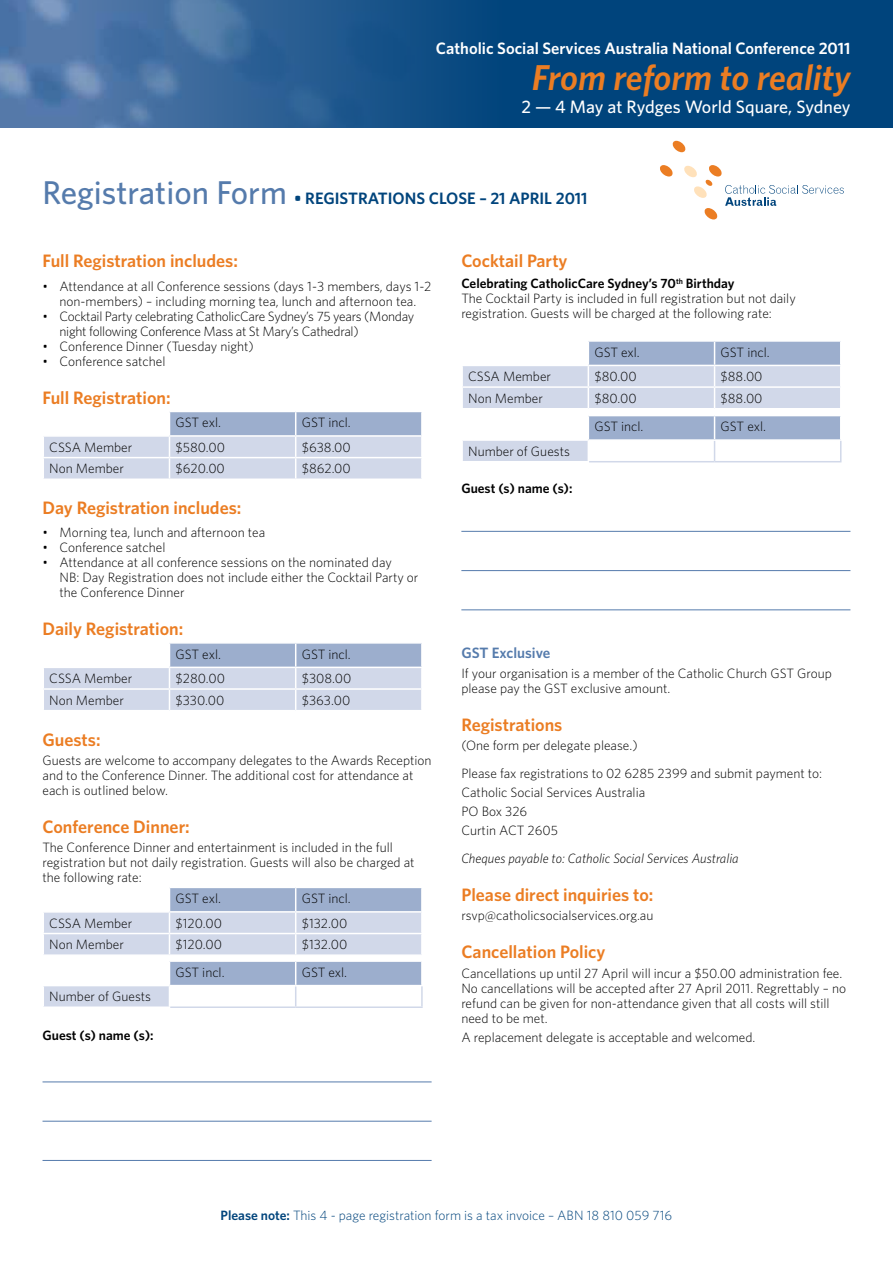
<style>
.page{position:relative;width:893px;height:1263px;background:#fff}
.page>*{position:absolute;margin:0;border:0;box-sizing:border-box;transform-origin:0 0}
.t1{font:italic 600 36px "Whitney";color:#eb7d23}
.t2{font:600 18px "Whitney";color:#eb7d23}
.t3{font:500 18px "Whitney";color:#fff}
.t4{font:600 16.5px "Whitney";color:#fff}
.t5{font:600 16.5px "Whitney";color:#00447c}
.t6{font:600 15px "Whitney";color:#557bac}
.t7{font:300 13.5px/15px "Whitney";color:#000}
.t8{font:300 13.5px/15px "Whitney";letter-spacing:-.02em;color:#000}
.t9{font:300 13.5px "Whitney";color:#00447c}
.t10{font:italic 300 13.5px "Whitney";color:#000}
.t11{font:600 13.5px "Whitney";color:#000}
.s1{font-weight:500;font-size:33px;color:#557bac}
.s2{font-weight:600}
</style>
<div class="page">
<svg style="left:0;top:0;width:893px;height:128px;background:#1e578c"></svg>
<svg style="left:672px;top:141px;width:14px;height:11px"></svg>
<svg style="left:660px;top:165px;width:13px;height:12px"></svg>
<svg style="left:684px;top:165px;width:160px;height:54px"></svg>
<div style="left:521px;top:99px;width:330px;height:18px;background:#00447c"></div>
<svg style="left:44px;top:411px;width:378px;height:67px"></svg>
<hr style="left:421px;top:458px;width:2px;height:20px;background:#fff">
<svg style="left:44px;top:643px;width:378px;height:67px"></svg>
<hr style="left:421px;top:690px;width:2px;height:20px;background:#fff">
<svg style="left:44px;top:887px;width:378px;height:67px"></svg>
<hr style="left:421px;top:934px;width:2px;height:20px;background:#fff">
<svg style="left:463px;top:341px;width:378px;height:67px"></svg>
<div style="left:43px;top:985px;width:126px;height:22px;background:#d1d8e9"></div>
<hr style="left:43px;top:985px;width:126px;height:1px;background:#fff">
<svg style="left:43px;top:986px;width:1px;height:20px"></svg>
<hr style="left:43px;top:1006px;width:127px;height:2px;background:#fff">
<svg style="left:169px;top:961px;width:253px;height:45px"></svg>
<hr style="left:296px;top:985px;width:127px;height:1px;background:#fff">
<hr style="left:170px;top:1006px;width:126px;height:2px;background:#d1d8e9">
<hr style="left:296px;top:1006px;width:127px;height:2px;background:#d1d8e9">
<hr style="left:421px;top:986px;width:2px;height:20px;background:#d1d8e9">
<div style="left:462px;top:440px;width:126px;height:22px;background:#d1d8e9"></div>
<hr style="left:461px;top:439px;width:127px;height:2px;background:#fff">
<hr style="left:461px;top:441px;width:2px;height:20px;background:#fff">
<hr style="left:461px;top:461px;width:128px;height:1px;background:#fff">
<svg style="left:588px;top:416px;width:253px;height:46px"></svg>
<hr style="left:43px;top:1081px;width:389px;height:1px;background:#557bac">
<hr style="left:43px;top:1121px;width:389px;height:1px;background:#557bac">
<hr style="left:43px;top:1160px;width:389px;height:1px;background:#557bac">
<hr style="left:461px;top:531px;width:389px;height:1px;background:#557bac">
<hr style="left:461px;top:570px;width:389px;height:1px;background:#557bac">
<hr style="left:461px;top:609px;width:389px;height:1px;background:#557bac">
<p class="t4" style="left:436px;top:39px;width:416px">Catholic Social Services Australia National Conference 2011</p>
<h1 class="t1" style="left:532px;top:56px;width:320px">From reform to reality</h1>
<h2 class="t3" style="left:521px;top:96px;width:331px">2 — 4 May at Rydges World Square, Sydney</h2>
<p class="t5" style="left:43px;top:188px;width:546px"><span class="s1">Registration Form</span> • REGISTRATIONS CLOSE – 21 APRIL 2011</p>
<h2 class="t2" style="left:43px;top:250px;width:197px">Full Registration includes:</h2>
<p class="t7" style="left:43px;top:278px;width:390px;text-align:center">• Attendance at all Conference sessions (days 1-3 members, days 1-2 non-members) – including morning tea, lunch and afternoon tea.</p>
<p class="t8" style="left:60px;top:308px;width:356px;text-indent:-17px">• Cocktail Party celebrating CatholicCare Sydney’s 75 years (Monday night following Conference Mass at St Mary’s Cathedral)</p>
<p class="t7" style="left:43px;top:338px;width:213px">• Conference Dinner (Tuesday night)</p>
<p class="t7" style="left:43px;top:353px;width:124px">• Conference satchel</p>
<h2 class="t2" style="left:43px;top:386px;width:130px">Full Registration:</h2>
<p class="t7" style="left:175px;top:415px;width:47px">GST exl.</p>
<p class="t7" style="left:302px;top:415px;width:51px">GST incl.</p>
<p class="t7" style="left:49px;top:439px;width:84px">CSSA Member</p>
<p class="t7" style="left:175px;top:439px;width:51px">$580.00</p>
<p class="t7" style="left:302px;top:439px;width:51px">$638.00</p>
<p class="t7" style="left:49px;top:461px;width:76px">Non Member</p>
<p class="t7" style="left:175px;top:461px;width:51px">$620.00</p>
<p class="t7" style="left:302px;top:461px;width:51px">$862.00</p>
<h2 class="t2" style="left:43px;top:497px;width:200px">Day Registration includes:</h2>
<p class="t7" style="left:43px;top:525px;width:224px">• Morning tea, lunch and afternoon tea</p>
<p class="t7" style="left:43px;top:540px;width:124px">• Conference satchel</p>
<p class="t7" style="left:60px;top:555px;width:360px;text-indent:-17px">• Attendance at all conference sessions on the nominated day<br>NB: Day Registration does not include either the Cocktail Party or the Conference Dinner</p>
<h2 class="t2" style="left:43px;top:618px;width:142px">Daily Registration:</h2>
<p class="t7" style="left:175px;top:646px;width:47px">GST exl.</p>
<p class="t7" style="left:302px;top:646px;width:51px">GST incl.</p>
<p class="t7" style="left:49px;top:671px;width:84px">CSSA Member</p>
<p class="t7" style="left:175px;top:671px;width:51px">$280.00</p>
<p class="t7" style="left:302px;top:671px;width:51px">$308.00</p>
<p class="t7" style="left:49px;top:692px;width:76px">Non Member</p>
<p class="t7" style="left:175px;top:692px;width:50px">$330.00</p>
<p class="t7" style="left:302px;top:692px;width:50px">$363.00</p>
<h2 class="t2" style="left:43px;top:728px;width:60px">Guests:</h2>
<p class="t7" style="left:43px;top:752px;width:391px">Guests are welcome to accompany delegates to the Awards Reception and to the Conference Dinner. The additional cost for attendance at each is outlined below.</p>
<h2 class="t2" style="left:43px;top:816px;width:149px">Conference Dinner:</h2>
<p class="t7" style="left:43px;top:840px;width:374px">The Conference Dinner and entertainment is included in the full registration but not daily registration. Guests will also be charged at the following rate:</p>
<p class="t7" style="left:175px;top:891px;width:47px">GST exl.</p>
<p class="t7" style="left:302px;top:891px;width:51px">GST incl.</p>
<p class="t7" style="left:49px;top:915px;width:84px">CSSA Member</p>
<p class="t7" style="left:175px;top:915px;width:48px">$120.00</p>
<p class="t7" style="left:302px;top:915px;width:47px">$132.00</p>
<p class="t7" style="left:49px;top:937px;width:76px">Non Member</p>
<p class="t7" style="left:175px;top:937px;width:48px">$120.00</p>
<p class="t7" style="left:302px;top:937px;width:47px">$132.00</p>
<p class="t7" style="left:49px;top:989px;width:103px">Number of Guests</p>
<p class="t11" style="left:43px;top:1027px;width:113px">Guest (s) name (s):</p>
<p class="t7" style="left:175px;top:964px;width:51px">GST incl.</p>
<p class="t7" style="left:302px;top:964px;width:47px">GST exl.</p>
<h2 class="t2" style="left:461px;top:250px;width:108px">Cocktail Party</h2>
<p class="t7" style="left:461px;top:276px;width:336px"><span class="s2">Celebrating CatholicCare Sydney’s 70</span><sup>th</sup> <span class="s2">Birthday<br></span>The Cocktail Party is included in full registration but not daily registration. Guests will be charged at the following rate:</p>
<p class="t7" style="left:594px;top:344px;width:47px">GST exl.</p>
<p class="t7" style="left:721px;top:344px;width:51px">GST incl.</p>
<p class="t7" style="left:468px;top:369px;width:84px">CSSA Member</p>
<p class="t7" style="left:594px;top:369px;width:44px">$80.00</p>
<p class="t7" style="left:721px;top:369px;width:43px">$88.00</p>
<p class="t7" style="left:468px;top:390px;width:76px">Non Member</p>
<p class="t7" style="left:594px;top:390px;width:44px">$80.00</p>
<p class="t7" style="left:721px;top:390px;width:43px">$88.00</p>
<p class="t7" style="left:468px;top:443px;width:103px">Number of Guests</p>
<p class="t11" style="left:461px;top:480px;width:113px">Guest (s) name (s):</p>
<p class="t7" style="left:594px;top:419px;width:51px">GST incl.</p>
<p class="t7" style="left:721px;top:419px;width:47px">GST exl.</p>
<p class="t6" style="left:461px;top:644px;width:91px">GST Exclusive</p>
<p class="t7" style="left:461px;top:665px;width:372px">If your organisation is a member of the Catholic Church GST Group please pay the GST exclusive amount.</p>
<h2 class="t2" style="left:461px;top:713px;width:103px">Registrations</h2>
<p class="t7" style="left:461px;top:731px;width:362px;line-height:27.8px">(One form per delegate please.)<br>Please fax registrations to 02 6285 2399 and submit payment to:</p>
<p class="t7" style="left:461px;top:782px;width:185px;line-height:19.2px">Catholic Social Services Australia<br>PO Box 326<br>Curtin ACT 2605</p>
<p class="t10" style="left:461px;top:850px;width:279px">Cheques payable to: Catholic Social Services Australia</p>
<h2 class="t2" style="left:461px;top:884px;width:194px">Please direct inquiries to:</h2>
<p class="t7" style="left:461px;top:908px;width:194px">rsvp@catholicsocialservices.org.au</p>
<h2 class="t2" style="left:461px;top:941px;width:146px">Cancellation Policy</h2>
<p class="t7" style="left:461px;top:965px;width:386px">Cancellations up until 27 April will incur a $50.00 administration fee.<br>No cancellations will be accepted after 27 April 2011. Regrettably – no refund can be given for non-attendance given that all costs will still need to be met.</p>
<p class="t7" style="left:461px;top:1029px;width:295px">A replacement delegate is acceptable and welcomed.</p>
<p class="t9" style="left:221px;top:1208px;width:453px"><span class="s2">Please note:</span> This 4 - page registration form is a tax invoice – ABN 18 810 059 716</p>
</div>
